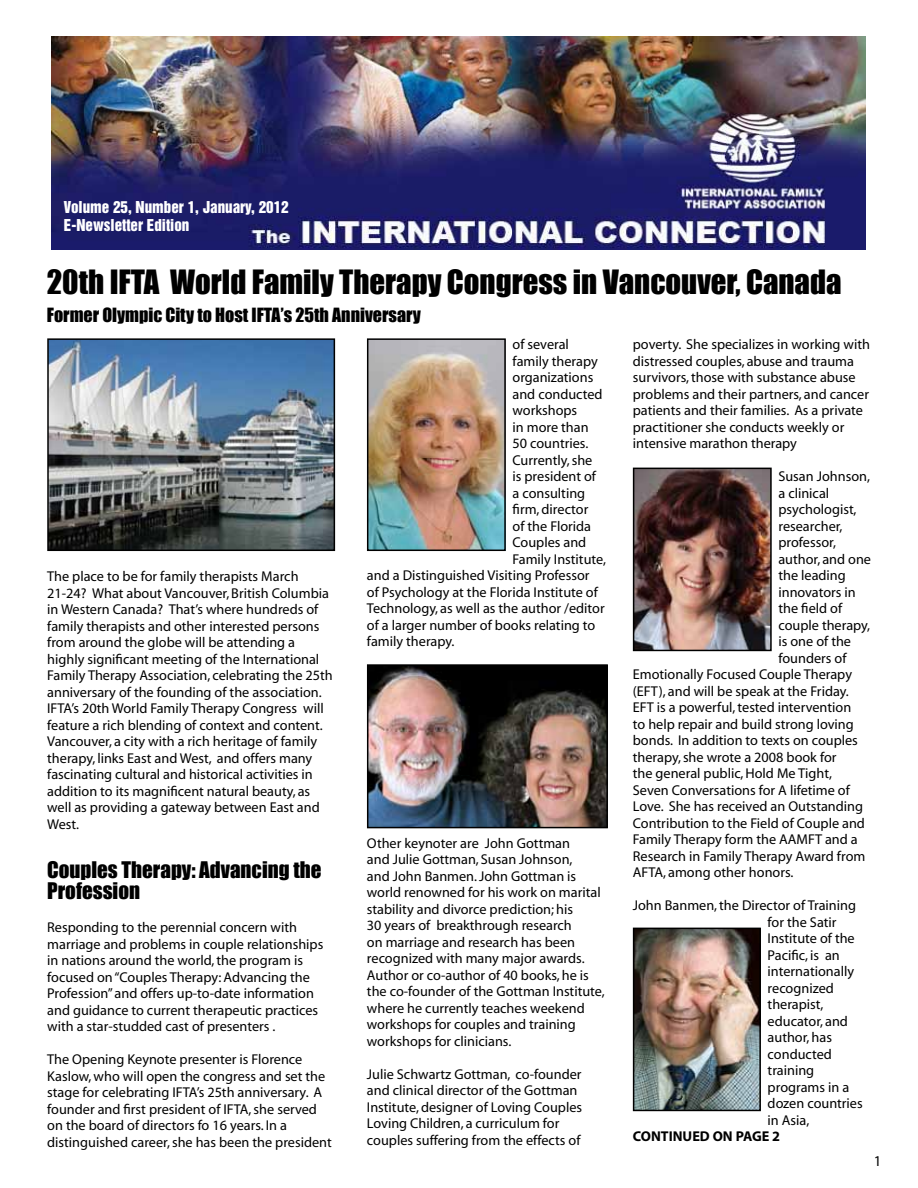
<style>
.page{position:relative;width:918px;height:1188px;background:#fff}
.page>*{position:absolute;margin:0;border:0;box-sizing:border-box;transform-origin:0 0}
.t1{font:30.75px "Impact";color:#000}
.t2{font:21px/21px "Impact";color:#000}
.t3{font:18px "Impact";color:#000}
.t4{font:15px/18px "Helvetica Inserat";color:#fff}
.t5{font:15px "Myriad";color:#000}
.t6{font:14.25px/16.5px "Myriad";color:#000}
.t7{font:700 14.25px "Myriad";color:#000}
</style>
<div class="page">
<img style="left:51px;top:37px;width:814px;height:212px">
<img style="left:50px;top:341px;width:282px;height:207px">
<div style="left:47px;top:338px;width:288px;height:213px;border:2px solid #000"></div>
<img style="left:370px;top:341px;width:133px;height:207px">
<div style="left:367px;top:338px;width:139px;height:213px;border:2px solid #000"></div>
<img style="left:370px;top:667px;width:235px;height:158px">
<div style="left:367px;top:664px;width:241px;height:164px;border:2px solid #000"></div>
<img style="left:636px;top:471px;width:133px;height:177px">
<div style="left:633px;top:468px;width:139px;height:183px;border:2px solid #000"></div>
<img style="left:636px;top:931px;width:122px;height:177px">
<div style="left:633px;top:928px;width:128px;height:183px;border:2px solid #000"></div>
<p class="t4" style="left:64px;top:198px;width:226px">Volume 25, Number 1, January, 2012<br>E-Newsletter Edition</p>
<h1 class="t1" style="left:47px;top:262px;width:796px">20th IFTA World Family Therapy Congress in Vancouver, Canada</h1>
<p class="t3" style="left:47px;top:304px;width:376px">Former Olympic City to Host IFTA’s 25th Anniversary</p>
<p class="t6" style="left:47px;top:569px;width:287px">The place to be for family therapists March 21-24? What about Vancouver, British Columbia in Western Canada? That’s where hundreds of family therapists and other interested persons from around the globe will be attending a highly significant meeting of the International Family Therapy Association, celebrating the 25th anniversary of the founding of the association.<br>IFTA’s 20th World Family Therapy Congress will feature a rich blending of context and content.<br>Vancouver, a city with a rich heritage of family therapy, links East and West, and offers many fascinating cultural and historical activities in addition to its magnificent natural beauty, as well as providing a gateway between East and West.</p>
<h2 class="t2" style="left:47px;top:859px;width:276px">Couples Therapy: Advancing the<br>Profession</h2>
<p class="t6" style="left:47px;top:920px;width:278px">Responding to the perennial concern with marriage and problems in couple relationships in nations around the world, the program is focused on “Couples Therapy: Advancing the Profession” and offers up-to-date information and guidance to current therapeutic practices with a star-studded cast of presenters .</p>
<p class="t6" style="left:47px;top:1052px;width:286px">The Opening Keynote presenter is Florence Kaslow, who will open the congress and set the stage for celebrating IFTA’s 25th anniversary. A founder and first president of IFTA, she served on the board of directors fo 16 years. In a distinguished career, she has been the president</p>
<p class="t6" style="left:513px;top:337px;width:58px">of several</p>
<p class="t6" style="left:513px;top:353px;width:87px">family therapy</p>
<p class="t6" style="left:513px;top:370px;width:82px">organizations</p>
<p class="t6" style="left:513px;top:386px;width:92px">and conducted</p>
<p class="t6" style="left:513px;top:403px;width:66px">workshops</p>
<p class="t6" style="left:513px;top:419px;width:78px">in more than</p>
<p class="t6" style="left:513px;top:436px;width:77px">50 countries.</p>
<p class="t6" style="left:513px;top:452px;width:81px">Currently, she</p>
<p class="t6" style="left:513px;top:469px;width:85px">is president of</p>
<p class="t6" style="left:513px;top:485px;width:74px">a consulting</p>
<p class="t6" style="left:513px;top:502px;width:77px">firm, director</p>
<p class="t6" style="left:513px;top:518px;width:80px">of the Florida</p>
<p class="t6" style="left:513px;top:535px;width:75px">Couples and</p>
<p class="t6" style="left:513px;top:551px;width:95px">Family Institute,</p>
<p class="t6" style="left:367px;top:568px;width:224px">and a Distinguished Visiting Professor</p>
<p class="t6" style="left:367px;top:584px;width:233px">of Psychology at the Florida Institute of</p>
<p class="t6" style="left:367px;top:601px;width:239px">Technology, as well as the author /editor</p>
<p class="t6" style="left:367px;top:617px;width:230px">of a larger number of books relating to</p>
<p class="t6" style="left:367px;top:634px;width:89px">family therapy.</p>
<p class="t6" style="left:367px;top:835px;width:239px">Other keynoter are John Gottman<br>and Julie Gottman, Susan Johnson,<br>and John Banmen. John Gottman is world renowned for his work on marital stability and divorce prediction; his<br>30 years of breakthrough research<br>on marriage and research has been recognized with many major awards.<br>Author or co-author of 40 books, he is the co-founder of the Gottman Institute, where he currently teaches weekend workshops for couples and training workshops for clinicians.</p>
<p class="t6" style="left:367px;top:1066px;width:217px">Julie Schwartz Gottman, co-founder and clinical director of the Gottman Institute, designer of Loving Couples Loving Children, a curriculum for couples suffering from the effects of</p>
<p class="t6" style="left:633px;top:337px;width:239px">poverty. She specializes in working with distressed couples, abuse and trauma survivors, those with substance abuse problems and their partners, and cancer patients and their families. As a private practitioner she conducts weekly or intensive marathon therapy</p>
<p class="t6" style="left:778px;top:469px;width:93px">Susan Johnson,</p>
<p class="t6" style="left:778px;top:485px;width:52px">a clinical</p>
<p class="t6" style="left:778px;top:502px;width:80px">psychologist,</p>
<p class="t6" style="left:778px;top:518px;width:66px">researcher,</p>
<p class="t6" style="left:778px;top:535px;width:59px">professor,</p>
<p class="t6" style="left:778px;top:551px;width:94px">author, and one</p>
<p class="t6" style="left:778px;top:568px;width:69px">the leading</p>
<p class="t6" style="left:778px;top:584px;width:79px">innovators in</p>
<p class="t6" style="left:778px;top:601px;width:65px">the field of</p>
<p class="t6" style="left:778px;top:617px;width:93px">couple therapy,</p>
<p class="t6" style="left:778px;top:634px;width:74px">is one of the</p>
<p class="t6" style="left:778px;top:650px;width:70px">founders of</p>
<p class="t6" style="left:633px;top:667px;width:221px">Emotionally Focused Couple Therapy</p>
<p class="t6" style="left:633px;top:683px;width:217px">(EFT), and will be speak at the Friday.</p>
<p class="t6" style="left:633px;top:700px;width:220px">EFT is a powerful, tested intervention</p>
<p class="t6" style="left:633px;top:716px;width:222px">to help repair and build strong loving</p>
<p class="t6" style="left:633px;top:733px;width:227px">bonds. In addition to texts on couples</p>
<p class="t6" style="left:633px;top:749px;width:205px">therapy, she wrote a 2008 book for</p>
<p class="t6" style="left:633px;top:766px;width:201px">the general public, Hold Me Tight,</p>
<p class="t6" style="left:633px;top:782px;width:219px">Seven Conversations for A lifetime of</p>
<p class="t6" style="left:633px;top:799px;width:232px">Love. She has received an Outstanding</p>
<p class="t6" style="left:633px;top:815px;width:234px">Contribution to the Field of Couple and</p>
<p class="t6" style="left:633px;top:832px;width:226px">Family Therapy form the AAMFT and a</p>
<p class="t6" style="left:633px;top:848px;width:234px">Research in Family Therapy Award from</p>
<p class="t6" style="left:633px;top:865px;width:162px">AFTA, among other honors.</p>
<p class="t6" style="left:768px;top:898px;width:97px;text-indent:-135px">John Banmen, the Director of Training for the Satir<br>Institute of the<br>Pacific, is an internationally recognized therapist, educator, and author, has conducted training programs in a dozen countries in Asia,</p>
<p class="t7" style="left:633px;top:1129px;width:149px">CONTINUED ON PAGE 2</p>
<p class="t5" style="left:874px;top:1153px;width:9px">1</p>
</div>
